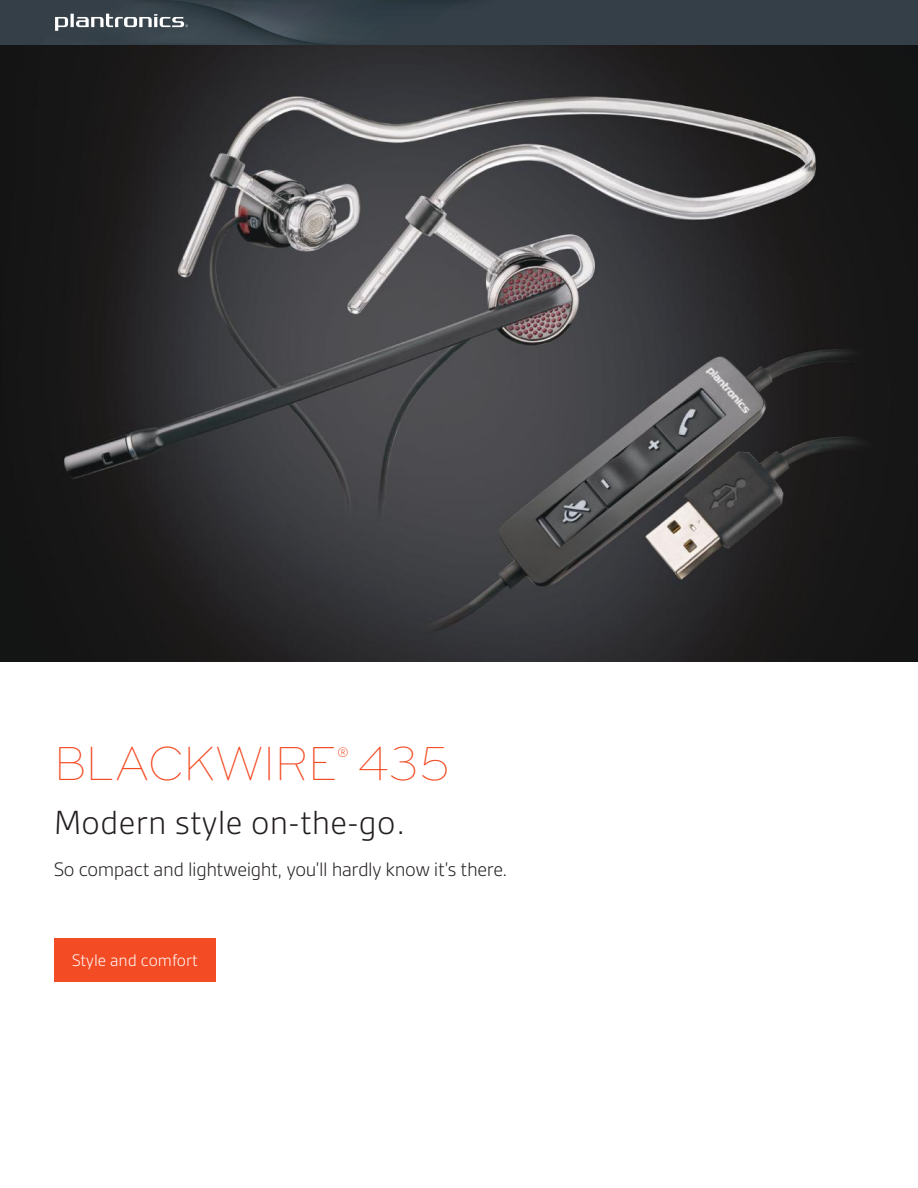
<style>
.page{position:relative;width:918px;height:1188px;background:#fff}
.page>*{position:absolute;margin:0;border:0;box-sizing:border-box;transform-origin:0 0}
.t1{font:49.5px "Bryant Light Alternate";letter-spacing:-.01em;color:#f34b24}
.t2{font:300 36px "Gesta";letter-spacing:.01em;color:#241f1f}
.t3{font:300 21px "Gesta";letter-spacing:-.02em;color:#241f1f}
.t4{font:300 18px "Gesta";color:#fff}
</style>
<div class="page">
<img style="left:0;top:46px;width:918px;height:616px">
<svg style="left:0;top:0;width:918px;height:46px;background:#37424a"></svg>
<div style="left:54px;top:939px;width:162px;height:43px;background:#f34b24"></div>
<h1 class="t1" style="left:54px;top:735px;width:398px">BLACKWIRE<sup>®</sup> 435</h1>
<h2 class="t2" style="left:54px;top:802px;width:353px">Modern style on-the-go.</h2>
<p class="t3" style="left:54px;top:858px;width:455px">So compact and lightweight, you’ll hardly know it’s there.</p>
<p class="t4" style="left:72px;top:950px;width:127px">Style and comfort</p>
</div>
